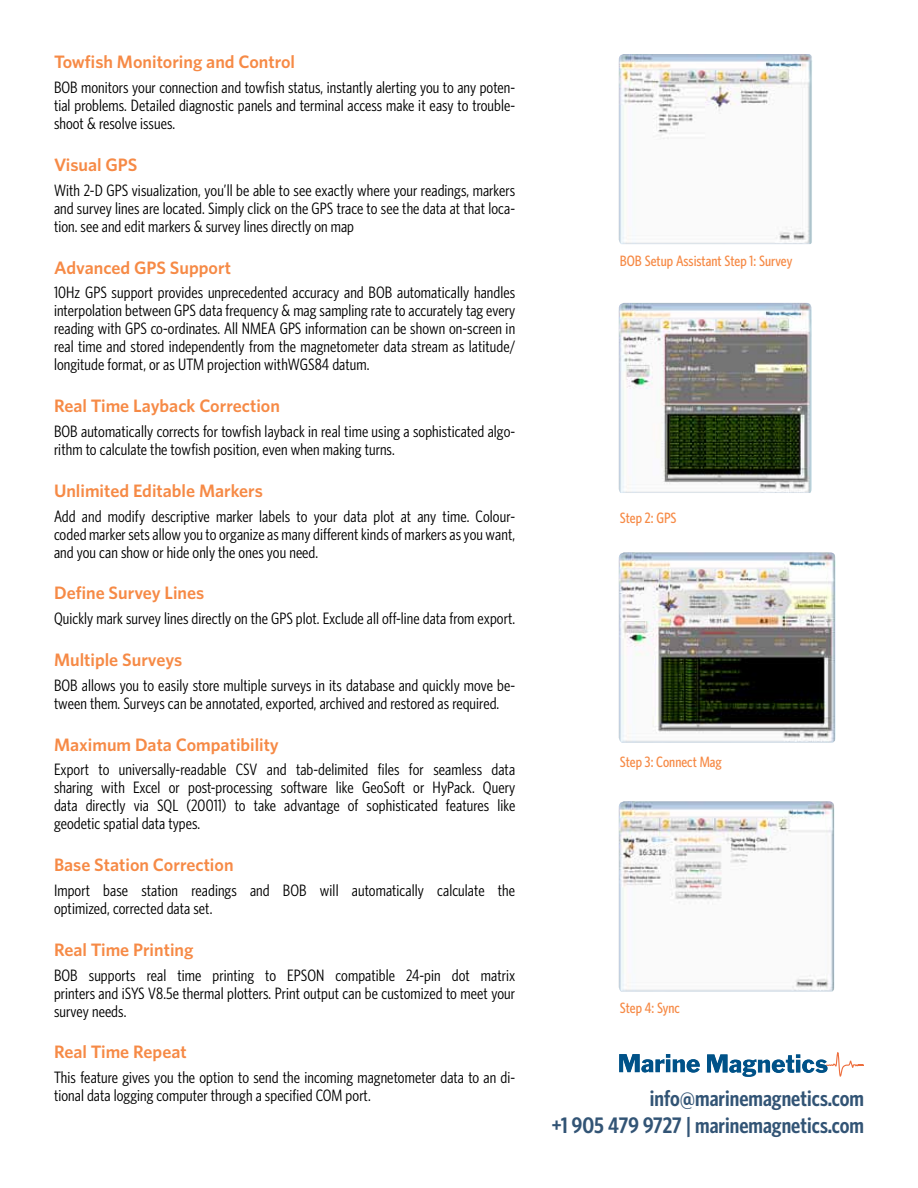
<style>
.page{position:relative;width:918px;height:1188px;background:#fff}
.page>*{position:absolute;margin:0;border:0;box-sizing:border-box;transform-origin:0 0}
.t1{font:600 condensed 22.5px/27px "Whitney HTF";color:#325475;text-align:right}
.t2{font:600 18px "Whitney HTF";color:#f68a46}
.t3{font:condensed 16.5px/18px "Whitney HTF";letter-spacing:.005em;color:#000;text-align:justify}
.t4{font:500 condensed 15px "Whitney HTF";color:#f68a46}
</style>
<div class="page">
<svg style="left:707px;top:1052px;width:157px;height:25px"></svg>
<svg style="left:619px;top:1054px;width:81px;height:19px"></svg>
<img style="left:619px;top:54px;width:193px;height:190px">
<img style="left:619px;top:303px;width:193px;height:190px">
<img style="left:619px;top:552px;width:217px;height:191px">
<img style="left:619px;top:801px;width:215px;height:190px">
<p class="t2" style="left:54px;top:51px;width:243px">Towfish Monitoring and Control</p>
<p class="t3" style="left:54px;top:78px;width:463px">BOB monitors your connection and towfish status, instantly alerting you to any poten&shy;tial problems. Detailed diagnostic panels and terminal access make it easy to trouble&shy;shoot &amp; resolve issues.</p>
<p class="t2" style="left:54px;top:154px;width:85px">Visual GPS</p>
<p class="t3" style="left:54px;top:181px;width:463px">With 2-D GPS visualization, you’ll be able to see exactly where your readings, markers and survey lines are located. Simply click on the GPS trace to see the data at that loca&shy;tion. see and edit markers &amp; survey lines directly on map</p>
<p class="t2" style="left:54px;top:256px;width:179px">Advanced GPS Support</p>
<p class="t3" style="left:54px;top:284px;width:463px">10Hz GPS support provides unprecedented accuracy and BOB automatically handles interpolation between GPS data frequency &amp; mag sampling rate to accurately tag every reading with GPS co-ordinates. All NMEA GPS information can be shown on-screen in real time and stored independently from the magnetometer data stream as latitude/ longitude format, or as UTM projection withWGS84 datum.</p>
<p class="t2" style="left:54px;top:395px;width:227px">Real Time Layback Correction</p>
<p class="t3" style="left:54px;top:422px;width:463px">BOB automatically corrects for towfish layback in real time using a sophisticated algo&shy;rithm to calculate the towfish position, even when making turns.</p>
<p class="t2" style="left:54px;top:480px;width:210px">Unlimited Editable Markers</p>
<p class="t3" style="left:54px;top:507px;width:463px">Add and modify descriptive marker labels to your data plot at any time. Colour&shy;coded marker sets allow you to organize as many different kinds of markers as you want, and you can show or hide only the ones you need.</p>
<p class="t2" style="left:54px;top:582px;width:152px">Define Survey Lines</p>
<p class="t3" style="left:54px;top:609px;width:463px">Quickly mark survey lines directly on the GPS plot. Exclude all off-line data from export.</p>
<p class="t2" style="left:54px;top:649px;width:130px">Multiple Surveys</p>
<p class="t3" style="left:54px;top:676px;width:463px">BOB allows you to easily store multiple surveys in its database and quickly move be&shy;tween them. Surveys can be annotated, exported, archived and restored as required.</p>
<p class="t2" style="left:54px;top:733px;width:226px">Maximum Data Compatibility</p>
<p class="t3" style="left:54px;top:761px;width:463px">Export to universally-readable CSV and tab-delimited files for seamless data sharing with Excel or post-processing software like GeoSoft or HyPack. Query data directly via SQL (20011) to take advantage of sophisticated features like geodetic spatial data types.</p>
<p class="t2" style="left:54px;top:854px;width:181px">Base Station Correction</p>
<p class="t3" style="left:54px;top:881px;width:463px">Import base station readings and BOB will automatically calculate the optimized, corrected data set.</p>
<p class="t2" style="left:54px;top:939px;width:141px">Real Time Printing</p>
<p class="t3" style="left:54px;top:966px;width:463px">BOB supports real time printing to EPSON compatible 24-pin dot matrix printers and iSYS V8.5e thermal plotters. Print output can be customized to meet your survey needs.</p>
<p class="t2" style="left:54px;top:1041px;width:134px">Real Time Repeat</p>
<p class="t3" style="left:54px;top:1068px;width:463px">This feature gives you the option to send the incoming magnetometer data to an di&shy;tional data logging computer through a specified COM port.</p>
<p class="t4" style="left:620px;top:252px;width:174px">BOB Setup Assistant Step 1: Survey</p>
<p class="t4" style="left:620px;top:509px;width:58px">Step 2: GPS</p>
<p class="t4" style="left:620px;top:754px;width:104px">Step 3: Connect Mag</p>
<p class="t4" style="left:620px;top:999px;width:62px">Step 4: Sync</p>
<h1 class="t1" style="left:552px;top:1084px;width:314px">info@marinemagnetics.com<br>+1 905 479 9727 | marinemagnetics.com</h1>
</div>
